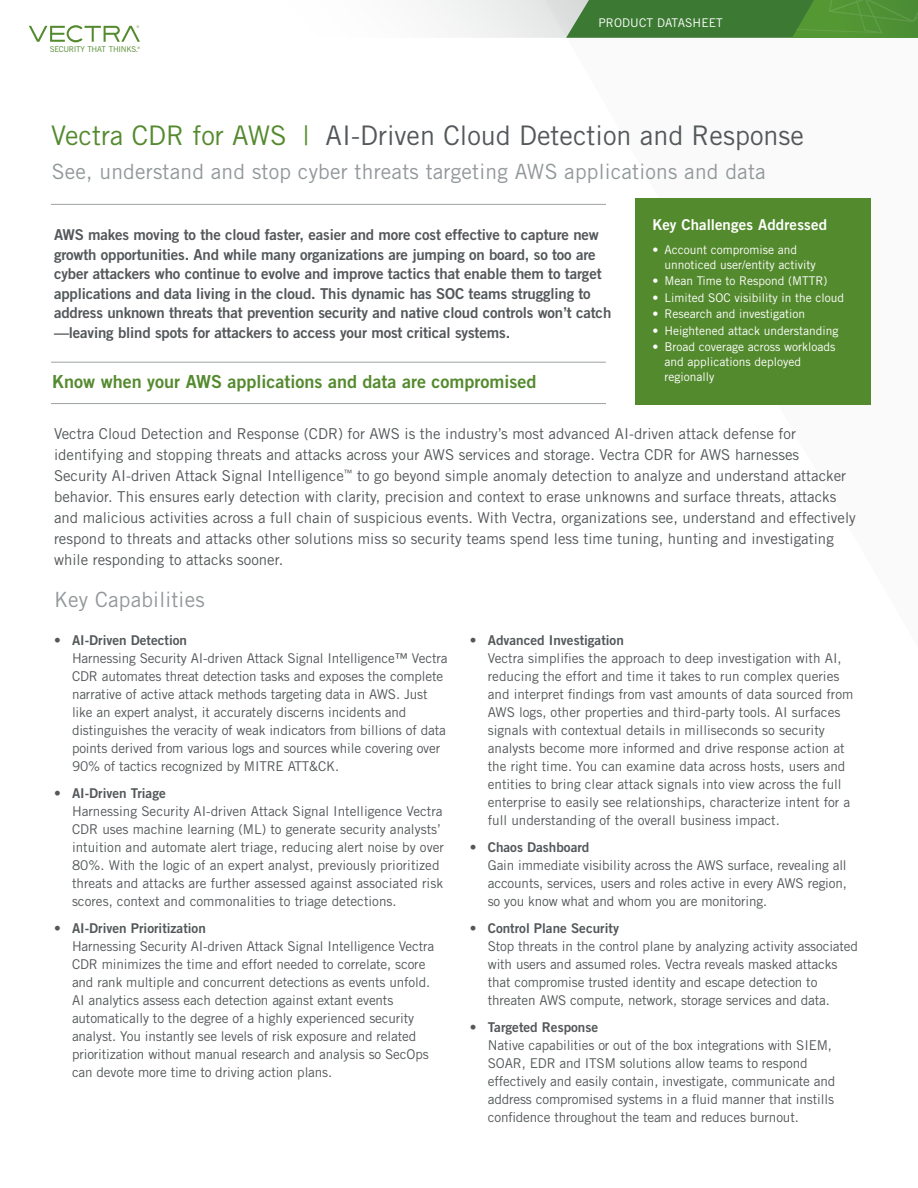
<style>
.page{position:relative;width:918px;height:1188px;background:#fff}
.page>*{position:absolute;margin:0;border:0;box-sizing:border-box;transform-origin:0 0}
.t1{font:27px "Trade Gothic LT Std";color:#54585a}
.subhead{font:21px "Trade Gothic LT Std";letter-spacing:.01em;color:#92989a}
.Subhead_Key_Features{font:21px "Trade Gothic LT Std";letter-spacing:.01em;color:#92989a}
.Value_Statement{font:18px "Trade Gothic LT Std Bd 2";color:#548a2e}
.High-levelProdDescri{font:15px/21px "Trade Gothic LT Std";color:#54585a}
.intro{font:15px/19.5px "Trade Gothic LT Std Bd 2";letter-spacing:-.01em;color:#54585a}
.Sidebar_Head{font:15px "Trade Gothic LT Std Bd 2";letter-spacing:.01em;color:#fff}
.Body_bullets{font:13.5px/18px "Trade Gothic LT Std";letter-spacing:-.01em;color:#54585a}
.t2{font:12px/15px "Trade Gothic LT Std";color:#fff}
.t3{font:7.95px "Trade Gothic LT Std";letter-spacing:-.04em;color:#548a2e}
.t4{font:3.3px "Trade Gothic LT Std";color:#548a2e}
.s1{color:#548a2e}
.s2{font-family:"Trade Gothic LT Std Bd 2"}
</style>
<div class="page">
<svg style="left:29px;top:0;width:889px;height:42px"></svg>
<div style="left:635px;top:198px;width:236px;height:207px;background:#548a2e"></div>
<hr style="left:51px;top:204px;width:555px;height:1px;background:#9ea2a2">
<hr style="left:51px;top:362px;width:555px;height:1px;background:#9ea2a2">
<hr style="left:51px;top:403px;width:555px;height:1px;background:#9ea2a2">
<p class="t3" style="left:50px;top:45px;width:90px">SECURITY THAT THINKS.</p>
<p class="t4" style="left:138px;top:46px;width:4px">®</p>
<p class="t2" style="left:598px;top:15px;width:126px">PRODUCT DATASHEET</p>
<p class="t1" style="left:51px;top:120px;width:755px"><span class="s1">Vectra CDR for AWS |</span> AI-Driven Cloud Detection and Response</p>
<p class="subhead" style="left:52px;top:159px;width:715px">See, understand and stop cyber threats targeting AWS applications and data</p>
<p class="intro" style="left:54px;top:225px;width:559px">AWS makes moving to the cloud faster, easier and more cost effective to capture new growth opportunities. And while many organizations are jumping on board, so too are cyber attackers who continue to evolve and improve tactics that enable them to target applications and data living in the cloud. This dynamic has SOC teams struggling to address unknown threats that prevention security and native cloud controls won’t catch —leaving blind spots for attackers to access your most critical systems.</p>
<p class="Value_Statement" style="left:52px;top:370px;width:486px">Know when your AWS applications and data are compromised</p>
<p class="Sidebar_Head" style="left:652px;top:215px;width:176px">Key Challenges Addressed</p>
<p class="t2" style="left:664px;top:242px;width:153px;text-indent:-12px">• Account compromise and unnoticed user/entity activity</p>
<p class="t2" style="left:652px;top:273px;width:176px">• Mean Time to Respond (MTTR)</p>
<p class="t2" style="left:652px;top:290px;width:193px">• Limited SOC visibility in the cloud</p>
<p class="t2" style="left:652px;top:306px;width:154px">• Research and investigation</p>
<p class="t2" style="left:652px;top:323px;width:188px">• Heightened attack understanding</p>
<p class="t2" style="left:664px;top:339px;width:172px;text-indent:-12px">• Broad coverage across workloads and applications deployed regionally</p>
<p class="High-levelProdDescri" style="left:54px;top:423px;width:803px">Vectra Cloud Detection and Response (CDR) for AWS is the industry’s most advanced AI-driven attack defense for identifying and stopping threats and attacks across your AWS services and storage. Vectra CDR for AWS harnesses Security AI-driven Attack Signal Intelligence<sup>™</sup> to go beyond simple anomaly detection to analyze and understand attacker behavior. This ensures early detection with clarity, precision and context to erase unknowns and surface threats, attacks and malicious activities across a full chain of suspicious events. With Vectra, organizations see, understand and effectively respond to threats and attacks other solutions miss so security teams spend less time tuning, hunting and investigating while responding to attacks sooner.</p>
<p class="Subhead_Key_Features" style="left:54px;top:587px;width:152px">Key Capabilities</p>
<p class="Body_bullets" style="left:72px;top:631px;width:377px;text-indent:-18px">• <span class="s2">AI-Driven Detection<br></span>Harnessing Security AI-driven Attack Signal Intelligence™ Vectra CDR automates threat detection tasks and exposes the complete narrative of active attack methods targeting data in AWS. Just like an expert analyst, it accurately discerns incidents and distinguishes the veracity of weak indicators from billions of data points derived from various logs and sources while covering over 90% of tactics recognized by MITRE ATT&amp;CK.</p>
<p class="Body_bullets" style="left:72px;top:784px;width:373px;text-indent:-18px">• <span class="s2">AI-Driven Triage<br></span>Harnessing Security AI-driven Attack Signal Intelligence Vectra CDR uses machine learning (ML) to generate security analysts’ intuition and automate alert triage, reducing alert noise by over 80%. With the logic of an expert analyst, previously prioritized threats and attacks are further assessed against associated risk scores, context and commonalities to triage detections.</p>
<p class="Body_bullets" style="left:72px;top:919px;width:364px;text-indent:-18px">• <span class="s2">AI-Driven Prioritization<br></span>Harnessing Security AI-driven Attack Signal Intelligence Vectra CDR minimizes the time and effort needed to correlate, score and rank multiple and concurrent detections as events unfold.<br>AI analytics assess each detection against extant events automatically to the degree of a highly experienced security analyst. You instantly see levels of risk exposure and related prioritization without manual research and analysis so SecOps can devote more time to driving action plans.</p>
<p class="Body_bullets" style="left:488px;top:631px;width:367px;text-indent:-18px">• <span class="s2">Advanced Investigation<br></span>Vectra simplifies the approach to deep investigation with AI, reducing the effort and time it takes to run complex queries and interpret findings from vast amounts of data sourced from AWS logs, other properties and third-party tools. AI surfaces signals with contextual details in milliseconds so security analysts become more informed and drive response action at the right time. You can examine data across hosts, users and entities to bring clear attack signals into view across the full enterprise to easily see relationships, characterize intent for a full understanding of the overall business impact.</p>
<p class="Body_bullets" style="left:488px;top:838px;width:361px;text-indent:-18px">• <span class="s2">Chaos Dashboard<br></span>Gain immediate visibility across the AWS surface, revealing all accounts, services, users and roles active in every AWS region, so you know what and whom you are monitoring.</p>
<p class="Body_bullets" style="left:488px;top:919px;width:372px;text-indent:-18px">• <span class="s2">Control Plane Security<br></span>Stop threats in the control plane by analyzing activity associated with users and assumed roles. Vectra reveals masked attacks that compromise trusted identity and escape detection to threaten AWS compute, network, storage services and data.</p>
<p class="Body_bullets" style="left:488px;top:1018px;width:349px;text-indent:-18px">• <span class="s2">Targeted Response<br></span>Native capabilities or out of the box integrations with SIEM, SOAR, EDR and ITSM solutions allow teams to respond effectively and easily contain, investigate, communicate and address compromised systems in a fluid manner that instills confidence throughout the team and reduces burnout.</p>
</div>
